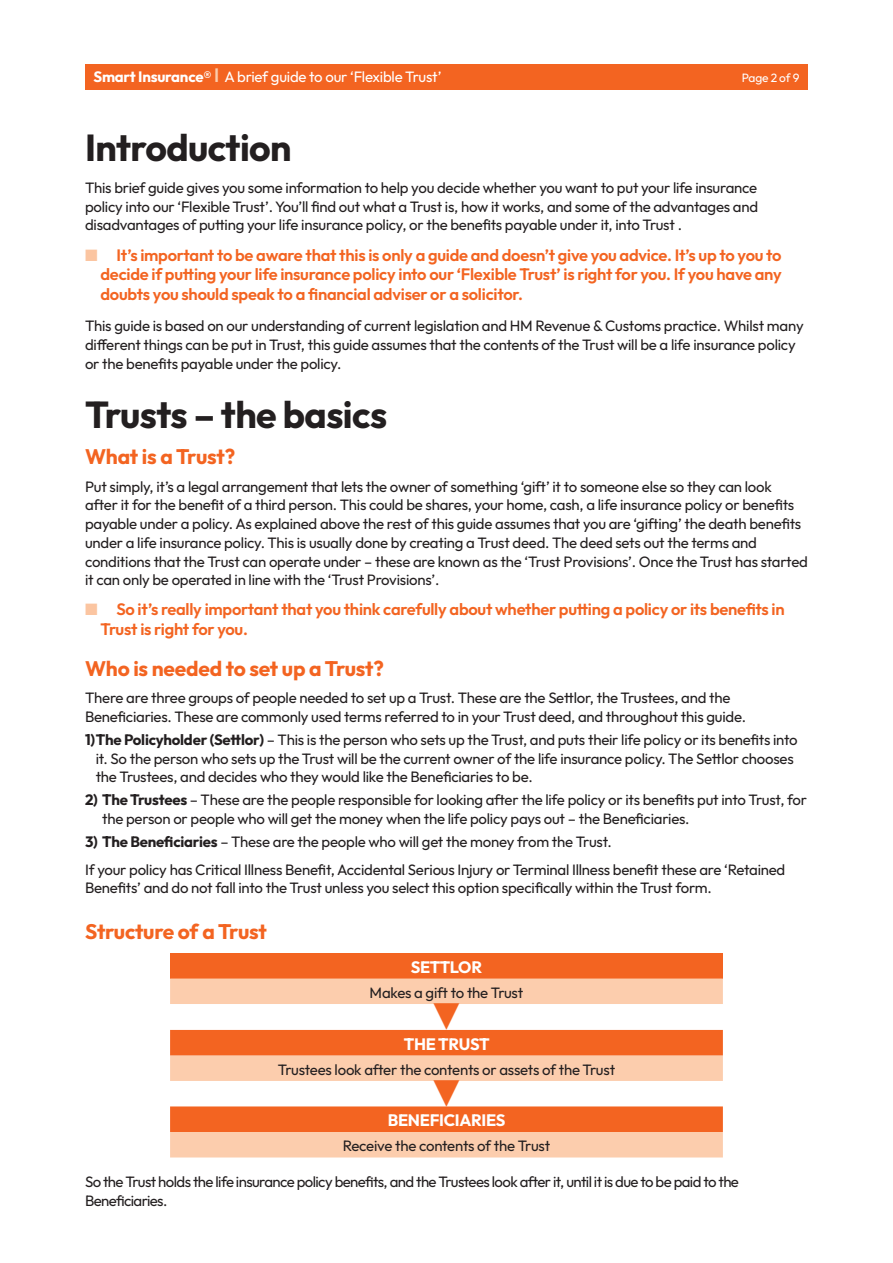
<style>
.page{position:relative;width:893px;height:1263px;background:#fff}
.page>*{position:absolute;margin:0;border:0;box-sizing:border-box;transform-origin:0 0}
.Section_Heading_-_or{font:700 37.5px "Outfit";letter-spacing:-.015em;color:#231f20}
.body_copy{font:900 33px "Source Sans Pro";color:#f36421}
.Sub_heading_blue{font:700 21px "Outfit";letter-spacing:-.01em;color:#f36421}
.Call_out_text{font:600 16.5px/19.5px "Outfit";letter-spacing:-.015em;color:#f36421;text-align:justify}
.body_copy-2{font:700 16.5px "Outfit";letter-spacing:-.015em;color:#fff}
.body_copy-3{font:15px/18.8px "Outfit";letter-spacing:-.015em;color:#231f20}
.body_copy-4{font:15px/18.8px "Outfit";letter-spacing:-.04em;color:#231f20}
.t1{font:15px "Outfit";letter-spacing:-.015em;color:#fff}
.t2{font:12px "Outfit";letter-spacing:-.025em;color:#fff}
.s1{font-weight:700}
.s2{font-weight:700;color:#fccdad}
.s3{color:#fbc5a1}
</style>
<div class="page">
<div style="left:85px;top:64px;width:723px;height:25px;background:#f36421"></div>
<div style="left:170px;top:953px;width:553px;height:25px;background:#f36421"></div>
<div style="left:170px;top:978px;width:553px;height:179px;background:#fccdad"></div>
<svg style="left:170px;top:1004px;width:553px;height:26px"></svg>
<svg style="left:170px;top:1030px;width:553px;height:102px"></svg>
<p class="t1" style="left:94px;top:68px;width:349px"><span class="s1">Smart Insurance®</span> <span class="s2">|</span> A brief guide to our ‘Flexible Trust’</p>
<p class="t2" style="left:742px;top:71px;width:59px">Page 2 of 9</p>
<p class="Section_Heading_-_or" style="left:85px;top:127px;width:208px">Introduction</p>
<p class="body_copy-3" style="left:85px;top:178px;width:675px;text-align:justify">This brief guide gives you some information to help you decide whether you want to put your life insurance policy into our ‘Flexible Trust’. You’ll find out what a Trust is, how it works, and some of the advantages and disadvantages of putting your life insurance policy, or the benefits payable under it, into Trust .</p>
<p class="Call_out_text" style="left:101px;top:245px;width:683px;text-indent:-15px"><span class="s3">■</span> It’s important to be aware that this is only a guide and doesn’t give you advice. It’s up to you to decide if putting your life insurance policy into our ‘Flexible Trust’ is right for you. If you have any doubts you should speak to a financial adviser or a solicitor.</p>
<p class="body_copy-3" style="left:85px;top:316px;width:720px">This guide is based on our understanding of current legislation and HM Revenue &amp; Customs practice. Whilst many different things can be put in Trust, this guide assumes that the contents of the Trust will be a life insurance policy or the benefits payable under the policy.</p>
<p class="Section_Heading_-_or" style="left:85px;top:393px;width:304px">Trusts – the basics</p>
<p class="Sub_heading_blue" style="left:85px;top:445px;width:152px">What is a Trust?</p>
<p class="body_copy-3" style="left:85px;top:477px;width:724px">Put simply, it’s a legal arrangement that lets the owner of something ‘gift’ it to someone else so they can look after it for the benefit of a third person. This could be shares, your home, cash, a life insurance policy or benefits payable under a policy. As explained above the rest of this guide assumes that you are ‘gifting’ the death benefits under a life insurance policy. This is usually done by creating a Trust deed. The deed sets out the terms and conditions that the Trust can operate under – these are known as the ‘Trust Provisions’. Once the Trust has started it can only be operated in line with the ‘Trust Provisions’.</p>
<p class="Call_out_text" style="left:101px;top:600px;width:686px;text-indent:-15px"><span class="s3">■</span> So it’s really important that you think carefully about whether putting a policy or its benefits in<br>Trust is right for you.</p>
<p class="Sub_heading_blue" style="left:85px;top:657px;width:300px">Who is needed to set up a Trust?</p>
<p class="body_copy-3" style="left:85px;top:688px;width:663px">There are three groups of people needed to set up a Trust. These are the Settlor, the Trustees, and the<br>Beneficiaries. These are commonly used terms referred to in your Trust deed, and throughout this guide.</p>
<p class="body_copy-3" style="left:96px;top:730px;width:704px;text-indent:-11px"><span class="s1">1)The Policyholder (Settlor)</span> – This is the person who sets up the Trust, and puts their life policy or its benefits into it. So the person who sets up the Trust will be the current owner of the life insurance policy. The Settlor chooses the Trustees, and decides who they would like the Beneficiaries to be.</p>
<p class="body_copy-3" style="left:102px;top:791px;width:706px;text-indent:-17px"><span class="s1">2) The Trustees</span> – These are the people responsible for looking after the life policy or its benefits put into Trust, for the person or people who will get the money when the life policy pays out – the Beneficiaries.</p>
<p class="body_copy-3" style="left:85px;top:832px;width:528px"><span class="s1">3) The Beneficiaries</span> – These are the people who will get the money from the Trust.</p>
<p class="body_copy-3" style="left:85px;top:860px;width:702px">If your policy has Critical Illness Benefit, Accidental Serious Injury or Terminal Illness benefit these are ‘Retained<br>Benefits’ and do not fall into the Trust unless you select this option specifically within the Trust form.</p>
<p class="Sub_heading_blue" style="left:85px;top:919px;width:183px">Structure of a Trust</p>
<p class="body_copy-2" style="left:411px;top:958px;width:73px">SETTLOR</p>
<p class="body_copy-3" style="left:370px;top:983px;width:155px">Makes a gift to the Trust</p>
<p class="body_copy" style="left:432px;top:993px;width:30px">▼</p>
<p class="body_copy-2" style="left:404px;top:1035px;width:87px">THE TRUST</p>
<p class="body_copy-3" style="left:278px;top:1060px;width:339px">Trustees look after the contents or assets of the Trust</p>
<p class="body_copy" style="left:432px;top:1070px;width:30px">▼</p>
<p class="body_copy-2" style="left:388px;top:1111px;width:119px">BENEFICIARIES</p>
<p class="body_copy-3" style="left:343px;top:1136px;width:209px">Receive the contents of the Trust</p>
<p class="body_copy-4" style="left:85px;top:1172px;width:655px">So the Trust holds the life insurance policy benefits, and the Trustees look after it, until it is due to be paid to the<br>Beneficiaries.</p>
</div>
